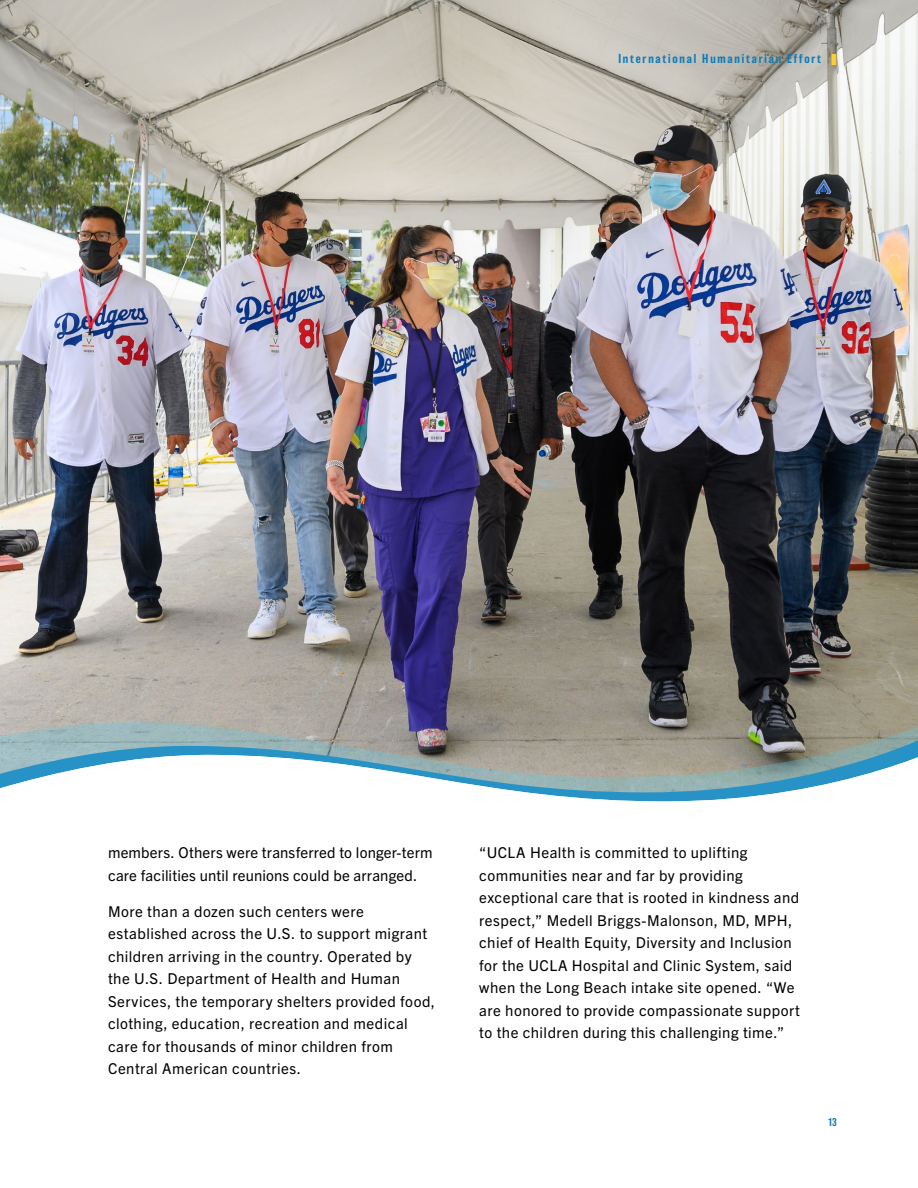
<style>
.page{position:relative;width:918px;height:1188px;background:#fff}
.page>*{position:absolute;margin:0;border:0;box-sizing:border-box;transform-origin:0 0}
.t1{font:15px/22.5px "Trade Gothic Next LT Pro";letter-spacing:.03em;color:#000}
.t2{font:15px/22.5px "Trade Gothic Next LT Pro";letter-spacing:.01em;color:#000}
.t3{font:500 12px "Balboa";letter-spacing:.15em;color:#0f7bb6}
.t4{font:500 10.5px "Balboa";color:#0f7bb6}
.s1{font-family:"Interstate";font-weight:900;font-size:15.75px;color:#ffce35}
</style>
<div class="page">
<img style="left:0;top:0;width:918px;height:712px">
<svg style="left:0;top:712px;width:918px;height:27px"></svg>
<svg style="left:0;top:739px;width:918px;height:63px"></svg>
<p class="t3" style="left:618px;top:52px;width:220px">International Humanitarian Effort <span class="s1">I</span></p>
<p class="t2" style="left:108px;top:841px;width:326px">members. Others were transferred to longer-term care facilities until reunions could be arranged.</p>
<p class="t1" style="left:108px;top:899px;width:329px">More than a dozen such centers were established across the U.S. to support migrant children arriving in the country. Operated by the U.S. Department of Health and Human Services, the temporary shelters provided food, clothing, education, recreation and medical care for thousands of minor children from Central American countries.</p>
<p class="t1" style="left:479px;top:841px;width:322px">“UCLA Health is committed to uplifting communities near and far by providing exceptional care that is rooted in kindness and respect,” Medell Briggs-Malonson, MD, MPH, chief of Health Equity, Diversity and Inclusion for the UCLA Hospital and Clinic System, said when the Long Beach intake site opened. “We are honored to provide compassionate support to the children during this challenging time.”</p>
<p class="t4" style="left:828px;top:1117px;width:11px">13</p>
</div>
